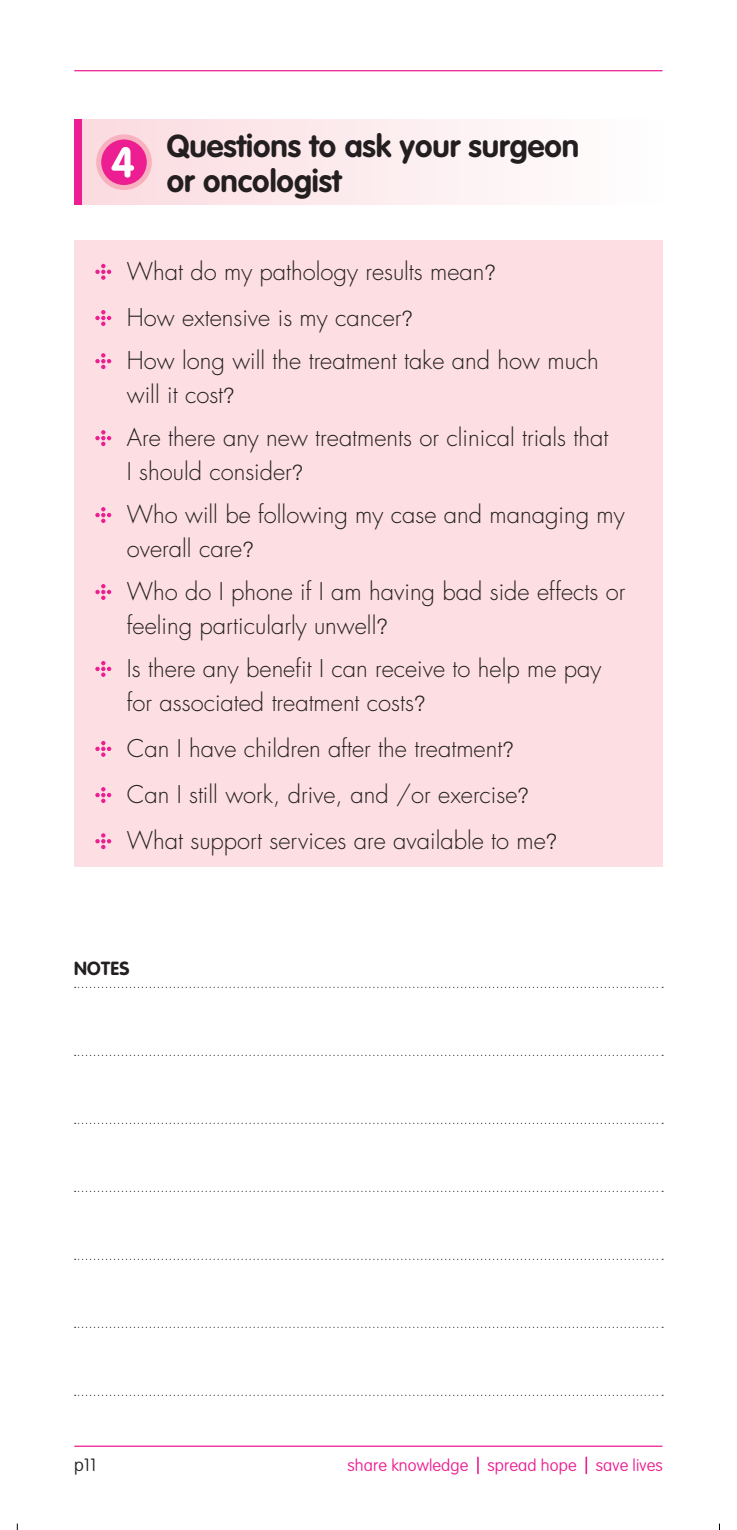
<style>
.page{position:relative;width:737px;height:1530px;background:#fff}
.page>*{position:absolute;margin:0;border:0;box-sizing:border-box;transform-origin:0 0}
.t1{font:700 31.25px/35px "VAG Rounded";color:#231f20}
.Bullet_body_style{font:300 23.75px/33.8px "Futura";color:#231f20}
.Bodytext_-_STANDARD{font:700 18.75px "VAG Rounded";letter-spacing:.02em;color:#231f20}
.t2{font:100 17.5px "VAG Rounded";color:#231f20}
.t3{font:100 16.5px "VAG Rounded";letter-spacing:.01em;color:#ed1e91}
.s1{font-family:"Helvetica Neue";font-size:21.25px}
</style>
<div class="page">
<svg style="left:75px;top:986px;width:588px;height:2px"></svg>
<svg style="left:75px;top:1054px;width:588px;height:1px"></svg>
<svg style="left:75px;top:1326px;width:588px;height:1px"></svg>
<svg style="left:75px;top:1122px;width:588px;height:1px"></svg>
<svg style="left:75px;top:1394px;width:588px;height:1px"></svg>
<svg style="left:75px;top:1190px;width:588px;height:1px"></svg>
<svg style="left:75px;top:1258px;width:588px;height:1px"></svg>
<div style="left:74px;top:240px;width:588px;height:626px;background:#fcdee3"></div>
<svg style="left:95px;top:264px;width:16px;height:16px"></svg>
<svg style="left:95px;top:310px;width:16px;height:16px"></svg>
<svg style="left:95px;top:353px;width:16px;height:16px"></svg>
<svg style="left:95px;top:430px;width:16px;height:16px"></svg>
<svg style="left:95px;top:507px;width:16px;height:16px"></svg>
<svg style="left:95px;top:584px;width:16px;height:16px"></svg>
<svg style="left:95px;top:661px;width:16px;height:16px"></svg>
<svg style="left:95px;top:741px;width:16px;height:15px"></svg>
<svg style="left:95px;top:787px;width:16px;height:16px"></svg>
<svg style="left:95px;top:833px;width:16px;height:16px"></svg>
<div style="left:74px;top:120px;width:588px;height:85px;background:linear-gradient(to right,#fbdadf,#fefefe)"></div>
<div style="left:74px;top:120px;width:7px;height:85px;background:#ed1e91"></div>
<svg style="left:99px;top:137px;width:50px;height:50px"></svg>
<div style="left:96px;top:134px;width:56px;height:56px;border:5px solid #f7b1bf;border-radius:50%"></div>
<svg style="left:111px;top:147px;width:23px;height:30px"></svg>
<hr style="left:75px;top:1445px;width:587px;height:1px;background:#ed1e91">
<hr style="left:75px;top:70px;width:587px;height:1px;background:#ed1e91">
<svg style="left:477px;top:1457px;width:1px;height:16px"></svg>
<svg style="left:585px;top:1457px;width:2px;height:16px"></svg>
<svg style="left:16px;top:1523px;width:2px;height:6px"></svg>
<p class="t1" style="left:167px;top:128px;width:414px">Questions to ask your surgeon or oncologist</p>
<p class="Bullet_body_style" style="left:127px;top:254px;width:370px">What do my pathology results mean<span class="s1">?</span></p>
<p class="Bullet_body_style" style="left:127px;top:301px;width:287px">How extensive is my cancer<span class="s1">?</span></p>
<p class="Bullet_body_style" style="left:127px;top:344px;width:473px">How long will the treatment take and how much will it cost<span class="s1">?</span></p>
<p class="Bullet_body_style" style="left:127px;top:421px;width:483px">Are there any new treatments or clinical trials that<br>I should consider<span class="s1">?</span></p>
<p class="Bullet_body_style" style="left:127px;top:498px;width:499px">Who will be following my case and managing my overall care<span class="s1">?</span></p>
<p class="Bullet_body_style" style="left:127px;top:574px;width:500px">Who do I phone if I am having bad side effects or feeling particularly unwell<span class="s1">?</span></p>
<p class="Bullet_body_style" style="left:127px;top:651px;width:476px">Is there any benefit I can receive to help me pay for associated treatment costs<span class="s1">?</span></p>
<p class="Bullet_body_style" style="left:127px;top:731px;width:388px">Can I have children after the treatment<span class="s1">?</span></p>
<p class="Bullet_body_style" style="left:127px;top:777px;width:403px">Can I still work, drive, and /or exercise<span class="s1">?</span></p>
<p class="Bullet_body_style" style="left:127px;top:824px;width:432px">What support services are available to me<span class="s1">?</span></p>
<p class="Bodytext_-_STANDARD" style="left:74px;top:957px;width:57px">NOTES</p>
<p class="t2" style="left:74px;top:1454px;width:24px">p11</p>
<p class="t3" style="left:347px;top:1455px;width:317px">share knowledge spread hope save lives</p>
</div>
